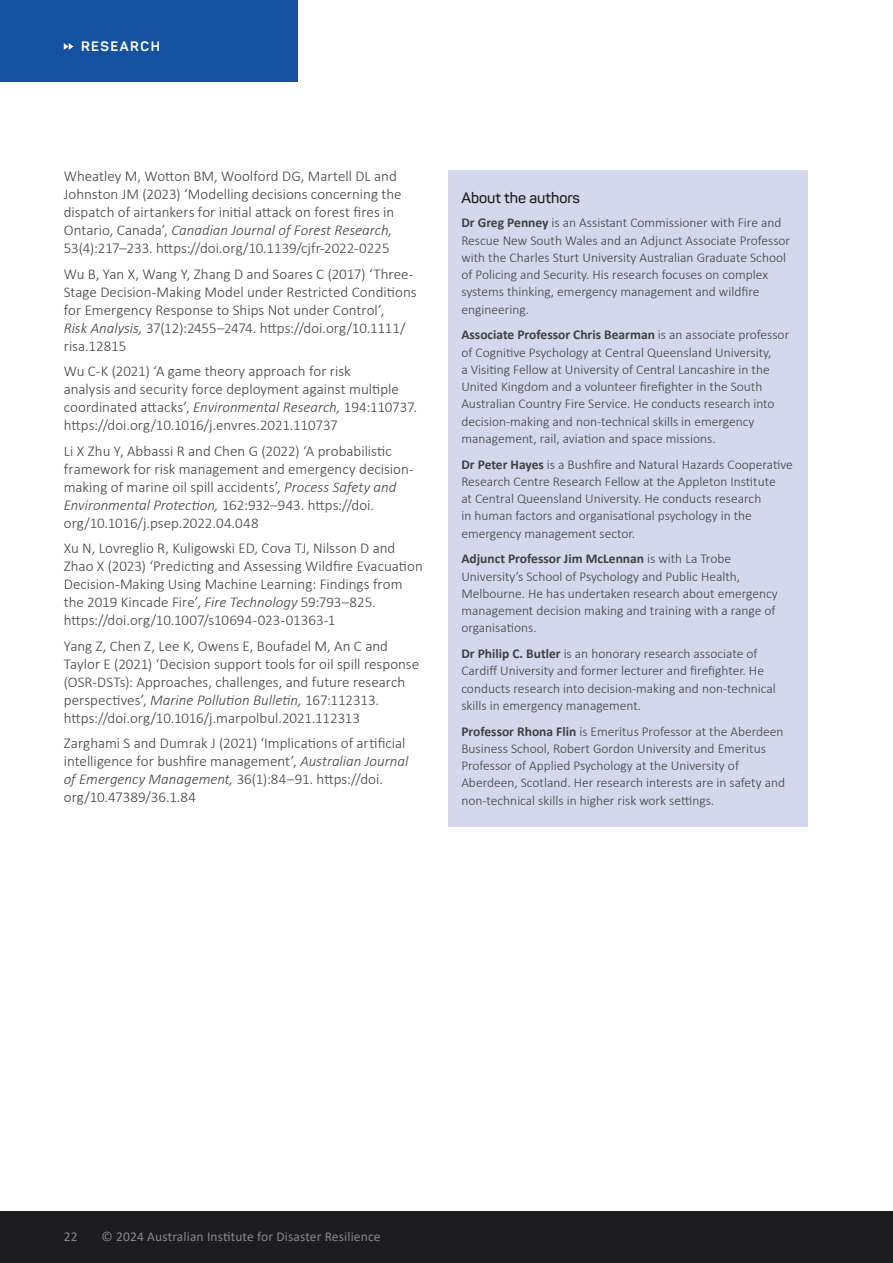
<style>
.page{position:relative;width:893px;height:1263px;background:#fff}
.page>*{position:absolute;margin:0;border:0;box-sizing:border-box;transform-origin:0 0}
.t1{font:300 15px/18px "Calibri";color:#414042}
.t2{font:600 15px "Panton";color:#1d1d1f}
.t3{font:300 13.5px/17.2px "Calibri";color:#414042}
.t4{font:13.5px "Calibri";letter-spacing:.01em;color:#868788}
.t5{font:700 13.5px "Panton";letter-spacing:.11em;color:#fff}
.s1{font-style:italic}
.s2{font-weight:700}
</style>
<div class="page">
<div style="left:0;top:1212px;width:893px;height:51px;background:#1d1d1f"></div>
<div style="left:0;top:0;width:298px;height:81px;background:#1452a1"></div>
<svg style="left:64px;top:43px;width:9px;height:7px"></svg>
<div style="left:449px;top:170px;width:359px;height:49px;background:#d5d7ec"></div>
<div style="left:449px;top:200px;width:359px;height:136px;background:#d5d7ec"></div>
<div style="left:449px;top:312px;width:359px;height:153px;background:#d5d7ec"></div>
<div style="left:449px;top:441px;width:359px;height:119px;background:#d5d7ec"></div>
<div style="left:449px;top:536px;width:359px;height:119px;background:#d5d7ec"></div>
<div style="left:449px;top:631px;width:359px;height:101px;background:#d5d7ec"></div>
<div style="left:449px;top:708px;width:359px;height:119px;background:#d5d7ec"></div>
<p class="t5" style="left:81px;top:38px;width:80px">RESEARCH</p>
<p class="t1" style="left:64px;top:167px;width:339px">Wheatley M, Wotton BM, Woolford DG, Martell DL and Johnston JM (2023) ‘Modelling decisions concerning the dispatch of airtankers for initial attack on forest fires in Ontario, Canada’, <span class="s1">Canadian Journal of Forest Research, </span>53(4):217–233. https://doi.org/10.1139/cjfr-2022-0225</p>
<p class="t1" style="left:64px;top:265px;width:354px">Wu B, Yan X, Wang Y, Zhang D and Soares C (2017) ‘Three-Stage Decision-Making Model under Restricted Conditions for Emergency Response to Ships Not under Control’,<br><span class="s1">Risk Analysis,</span> 37(12):2455–2474. https://doi.org/10.1111/ risa.12815</p>
<p class="t1" style="left:64px;top:362px;width:355px">Wu C-K (2021) ‘A game theory approach for risk<br>analysis and security force deployment against multiple coordinated attacks’, <span class="s1">Environmental Research,</span> 194:110737. https://doi.org/10.1016/j.envres.2021.110737</p>
<p class="t1" style="left:64px;top:442px;width:351px">Li X Zhu Y, Abbassi R and Chen G (2022) ‘A probabilistic framework for risk management and emergency decision&shy;making of marine oil spill accidents’, <span class="s1">Process Safety and Environmental Protection,</span> 162:932–943. https://doi. org/10.1016/j.psep.2022.04.048</p>
<p class="t1" style="left:64px;top:539px;width:361px">Xu N, Lovreglio R, Kuligowski ED, Cova TJ, Nilsson D and Zhao X (2023) ‘Predicting and Assessing Wildfire Evacuation Decision-Making Using Machine Learning: Findings from the 2019 Kincade Fire’, <span class="s1">Fire Technology</span> 59:793–825. https://doi.org/10.1007/s10694-023-01363-1</p>
<p class="t1" style="left:64px;top:636px;width:357px">Yang Z, Chen Z, Lee K, Owens E, Boufadel M, An C and Taylor E (2021) ‘Decision support tools for oil spill response (OSR-DSTs): Approaches, challenges, and future research perspectives’, <span class="s1">Marine Pollution Bulletin,</span> 167:112313. https://doi.org/10.1016/j.marpolbul.2021.112313</p>
<p class="t1" style="left:64px;top:734px;width:346px">Zarghami S and Dumrak J (2021) ‘Implications of artificial intelligence for bushfire management’, <span class="s1">Australian Journal of Emergency Management,</span> 36(1):84–91. https://doi. org/10.47389/36.1.84</p>
<p class="t2" style="left:461px;top:188px;width:120px">About the authors</p>
<p class="t3" style="left:461px;top:214px;width:330px"><span class="s2">Dr Greg Penney</span> is an Assistant Commissioner with Fire and Rescue New South Wales and an Adjunct Associate Professor with the Charles Sturt University Australian Graduate School of Policing and Security. His research focuses on complex systems thinking, emergency management and wildfire engineering.</p>
<p class="t3" style="left:461px;top:326px;width:329px"><span class="s2">Associate Professor Chris Bearman</span> is an associate professor of Cognitive Psychology at Central Queensland University,<br>a Visiting Fellow at University of Central Lancashire in the United Kingdom and a volunteer firefighter in the South Australian Country Fire Service. He conducts research into decision-making and non-technical skills in emergency management, rail, aviation and space missions.</p>
<p class="t3" style="left:461px;top:455px;width:333px"><span class="s2">Dr Peter Hayes</span> is a Bushfire and Natural Hazards Cooperative Research Centre Research Fellow at the Appleton Institute<br>at Central Queensland University. He conducts research<br>in human factors and organisational psychology in the emergency management sector.</p>
<p class="t3" style="left:461px;top:550px;width:318px"><span class="s2">Adjunct Professor Jim McLennan</span> is with La Trobe University’s School of Psychology and Public Health, Melbourne. He has undertaken research about emergency management decision making and training with a range of organisations.</p>
<p class="t3" style="left:461px;top:645px;width:316px"><span class="s2">Dr Philip C. Butler</span> is an honorary research associate of Cardiff University and former lecturer and firefighter. He conducts research into decision-making and non-technical skills in emergency management.</p>
<p class="t3" style="left:461px;top:722px;width:325px"><span class="s2">Professor Rhona Flin</span> is Emeritus Professor at the Aberdeen Business School, Robert Gordon University and Emeritus Professor of Applied Psychology at the University of Aberdeen, Scotland. Her research interests are in safety and non-technical skills in higher risk work settings.</p>
<p class="t4" style="left:64px;top:1227px;width:15px">22</p>
<p class="t4" style="left:102px;top:1227px;width:280px">© 2024 Australian Institute for Disaster Resilience</p>
</div>
